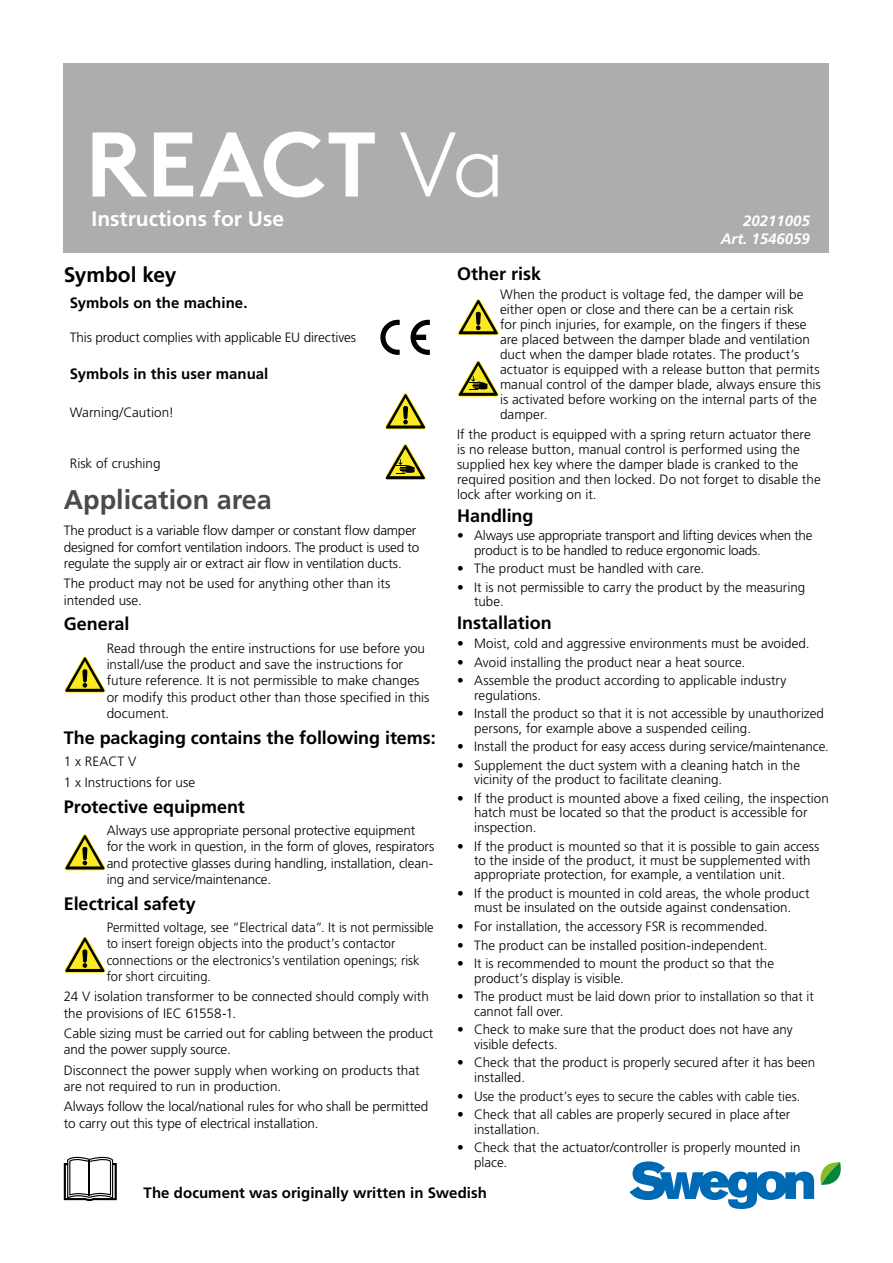
<style>
.page{position:relative;width:893px;height:1263px;background:#fff}
.page>*{position:absolute;margin:0;border:0;box-sizing:border-box;transform-origin:0 0}
.t1{font:700 91.5px "Swegon Brown";color:#fff}
.t2{font:700 27px "Frutiger LT Pro";color:#4a4a49}
.t3{font:700 21px "Frutiger LT Pro";color:#fff}
.t4{font:700 21px "Frutiger LT Pro";letter-spacing:-.005em;color:#000}
.t5{font:700 18px "Frutiger LT Pro";color:#000}
.t6{font:700 15px "Frutiger LT Pro";letter-spacing:.005em;color:#000}
.t7{font:italic 700 15px/18px "Frutiger LT Pro";color:#fff;text-align:right}
.t8{font:300 13.5px/14.4px "Frutiger LT Pro";color:#000}
.t9{font:300 13.5px/16.2px "Frutiger LT Pro";color:#000;scale:.95 1}
.t10{font:300 13.5px/14.4px "Frutiger LT Pro";letter-spacing:-.02em;color:#000}
.t11{font:300 13.5px "Frutiger LT Pro";color:#000;scale:.96 1}
.s1{font-weight:300}
</style>
<div class="page">
<div style="left:64px;top:64px;width:765px;height:189px;background:#adadad"></div>
<svg style="left:629px;top:1161px;width:212px;height:48px"></svg>
<svg style="left:64px;top:1156px;width:53px;height:45px"></svg>
<svg style="left:380px;top:320px;width:20px;height:35px"></svg>
<svg style="left:411px;top:320px;width:19px;height:35px"></svg>
<svg style="left:385px;top:393px;width:41px;height:36px"></svg>
<svg style="left:385px;top:444px;width:41px;height:36px"></svg>
<svg style="left:64px;top:656px;width:41px;height:37px"></svg>
<svg style="left:64px;top:834px;width:41px;height:36px"></svg>
<svg style="left:64px;top:936px;width:41px;height:37px"></svg>
<svg style="left:458px;top:299px;width:41px;height:36px"></svg>
<svg style="left:458px;top:361px;width:41px;height:36px"></svg>
<h1 class="t1" style="left:85px;top:90px;width:422px">REACT <span class="s1">Va</span></h1>
<h3 class="t3" style="left:92px;top:206px;width:194px">Instructions for Use</h3>
<p class="t7" style="left:721px;top:212px;width:91px">20211005<br>Art. 1546059</p>
<h3 class="t4" style="left:64px;top:263px;width:114px">Symbol key</h3>
<p class="t6" style="left:70px;top:294px;width:179px">Symbols on the machine.</p>
<p class="t8" style="left:70px;top:331px;width:288px">This product complies with applicable EU directives</p>
<p class="t6" style="left:70px;top:365px;width:200px">Symbols in this user manual</p>
<p class="t8" style="left:70px;top:405px;width:106px">Warning/Caution!</p>
<p class="t8" style="left:70px;top:456px;width:92px">Risk of crushing</p>
<h2 class="t2" style="left:64px;top:483px;width:210px">Application area</h2>
<p class="t8" style="left:64px;top:523px;width:357px;line-height:16.2px">The product is a variable flow damper or constant flow damper designed for comfort ventilation indoors. The product is used to regulate the supply air or extract air flow in ventilation ducts.</p>
<p class="t8" style="left:64px;top:576px;width:328px;line-height:16.2px">The product may not be used for anything other than its intended use.</p>
<h3 class="t5" style="left:64px;top:613px;width:67px">General</h3>
<p class="t8" style="left:107px;top:640px;width:324px;line-height:16.2px">Read through the entire instructions for use before you install/use the product and save the instructions for future reference. It is not permissible to make changes or modify this product other than those specified in this document.</p>
<h3 class="t5" style="left:64px;top:727px;width:374px">The packaging contains the following items:</h3>
<p class="t8" style="left:64px;top:751px;width:133px;line-height:20.4px">1 x REACT V<br>1 x Instructions for use</p>
<h3 class="t5" style="left:64px;top:796px;width:183px">Protective equipment</h3>
<p class="t8" style="left:107px;top:822px;width:329px;line-height:16.2px">Always use appropriate personal protective equipment for the work in question, in the form of gloves, respirators and protective glasses during handling, installation, clean&shy;ing and service/maintenance.</p>
<h3 class="t5" style="left:64px;top:893px;width:133px">Electrical safety</h3>
<p class="t9" style="left:107px;top:919px;width:346px">Permitted voltage, see “Electrical data”. It is not permissible to insert foreign objects into the product’s contactor connections or the electronics's ventilation openings; risk for short circuiting.</p>
<p class="t8" style="left:64px;top:989px;width:367px;line-height:16.2px">24 V isolation transformer to be connected should comply with the provisions of IEC 61558-1.</p>
<p class="t8" style="left:64px;top:1025px;width:371px;line-height:16.2px">Cable sizing must be carried out for cabling between the product and the power supply source.</p>
<p class="t8" style="left:64px;top:1062px;width:357px;line-height:16.2px">Disconnect the power supply when working on products that are not required to run in production.</p>
<p class="t8" style="left:64px;top:1098px;width:366px;line-height:16.2px">Always follow the local/national rules for who shall be permitted to carry out this type of electrical installation.</p>
<h3 class="t5" style="left:457px;top:263px;width:85px">Other risk</h3>
<p class="t8" style="left:500px;top:287px;width:322px;line-height:15px">When the product is voltage fed, the damper will be either open or close and there can be a certain risk<br>for pinch injuries, for example, on the fingers if these are placed between the damper blade and ventilation duct when the damper blade rotates. The product’s actuator is equipped with a release button that permits manual control of the damper blade, always ensure this is activated before working on the internal parts of the damper.</p>
<p class="t8" style="left:457px;top:427px;width:365px;line-height:15px">If the product is equipped with a spring return actuator there is no release button, manual control is performed using the supplied hex key where the damper blade is cranked to the required position and then locked. Do not forget to disable the lock after working on it.</p>
<h3 class="t5" style="left:457px;top:505px;width:78px">Handling</h3>
<p class="t10" style="left:474px;top:528px;width:340px;text-indent:-17px">• Always use appropriate transport and lifting devices when the product is to be handled to reduce ergonomic loads.</p>
<p class="t8" style="left:457px;top:561px;width:249px">• The product must be handled with care.</p>
<p class="t8" style="left:474px;top:580px;width:333px;text-indent:-17px">• It is not permissible to carry the product by the measuring tube.</p>
<h3 class="t5" style="left:457px;top:612px;width:96px">Installation</h3>
<p class="t8" style="left:457px;top:636px;width:354px">• Moist, cold and aggressive environments must be avoided.</p>
<p class="t8" style="left:457px;top:655px;width:290px">• Avoid installing the product near a heat source.</p>
<p class="t8" style="left:474px;top:673px;width:314px;text-indent:-17px">• Assemble the product according to applicable industry regulations.</p>
<p class="t8" style="left:474px;top:706px;width:351px;text-indent:-17px">• Install the product so that it is not accessible by unauthorized persons, for example above a suspended ceiling.</p>
<p class="t8" style="left:457px;top:739px;width:373px">• Install the product for easy access during service/maintenance.</p>
<p class="t8" style="left:474px;top:758px;width:327px;text-indent:-17px">• Supplement the duct system with a cleaning hatch in the vicinity of the product to facilitate cleaning.</p>
<p class="t8" style="left:474px;top:791px;width:356px;text-indent:-17px">• If the product is mounted above a fixed ceiling, the inspection hatch must be located so that the product is accessible for inspection.</p>
<p class="t8" style="left:474px;top:839px;width:347px;text-indent:-17px">• If the product is mounted so that it is possible to gain access to the inside of the product, it must be supplemented with appropriate protection, for example, a ventilation unit.</p>
<p class="t8" style="left:457px;top:886px;width:354px;text-align:center">• If the product is mounted in cold areas, the whole product must be insulated on the outside against condensation.</p>
<p class="t8" style="left:457px;top:919px;width:312px">• For installation, the accessory FSR is recommended.</p>
<p class="t8" style="left:457px;top:938px;width:312px">• The product can be installed position-independent.</p>
<p class="t8" style="left:474px;top:956px;width:301px;text-indent:-17px">• It is recommended to mount the product so that the product’s display is visible.</p>
<p class="t8" style="left:474px;top:989px;width:341px;text-indent:-17px">• The product must be laid down prior to installation so that it cannot fall over.</p>
<p class="t8" style="left:474px;top:1023px;width:320px;text-indent:-17px">• Check to make sure that the product does not have any visible defects.</p>
<p class="t8" style="left:474px;top:1056px;width:343px;text-indent:-17px">• Check that the product is properly secured after it has been installed.</p>
<p class="t11" style="left:457px;top:1088px;width:359px">• Use the product’s eyes to secure the cables with cable ties.</p>
<p class="t8" style="left:474px;top:1107px;width:318px;text-indent:-17px">• Check that all cables are properly secured in place after installation.</p>
<p class="t8" style="left:474px;top:1140px;width:328px;text-indent:-17px">• Check that the actuator/controller is properly mounted in place.</p>
<p class="t6" style="left:144px;top:1184px;width:345px">The document was originally written in Swedish</p>
</div>
